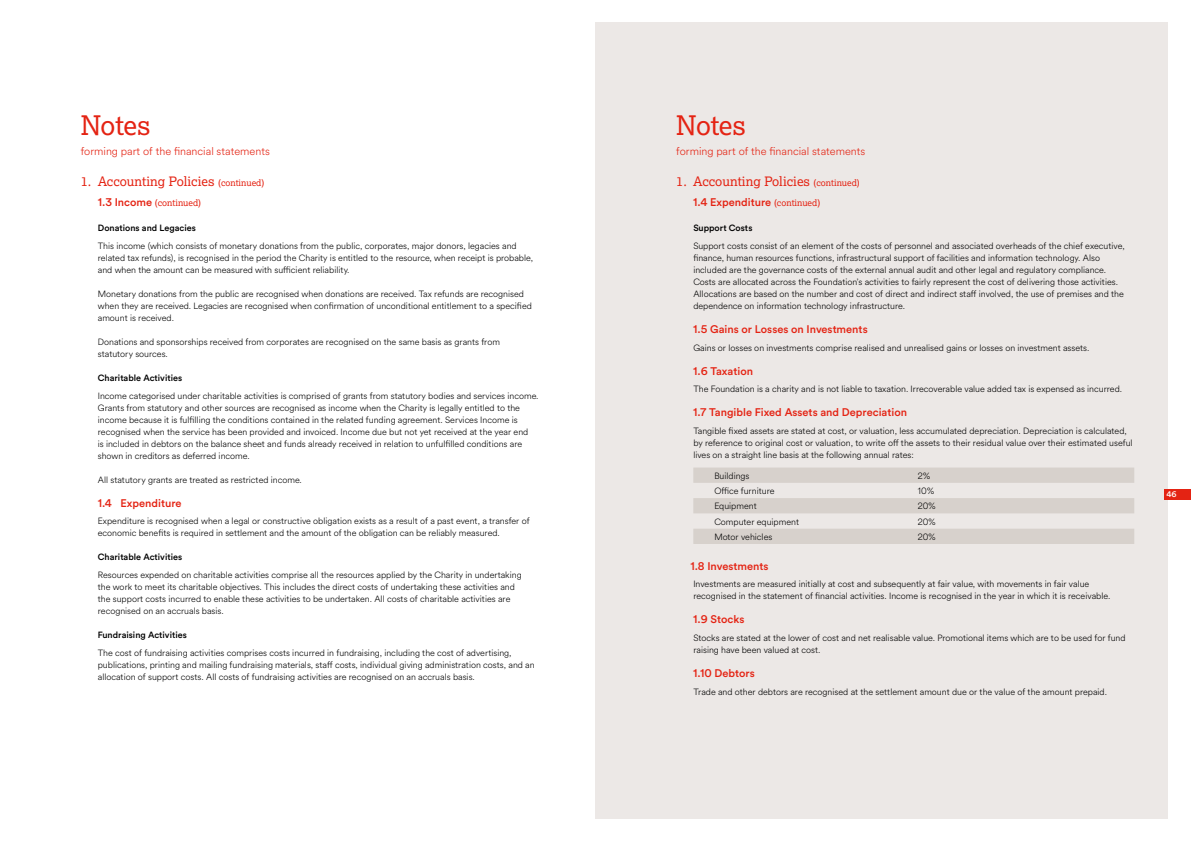
<style>
.page{position:relative;width:1191px;height:842px;background:#fff}
.page>*{position:absolute;margin:0;border:0;box-sizing:border-box;transform-origin:0 0}
.t1{font:27px "Lexia";letter-spacing:-.01em;color:#e42313}
.t2{font:13px "Lexia";color:#e42313}
.t3{font:500 11px "Circular Air Pro";color:#e42313}
.t4{font:300 11px "Circular Air Pro";color:#e42313}
.t5{font:300 9px/12px "Circular Air Pro";color:#000}
.t6{font:500 9px "Circular Air Pro";color:#000}
.t7{font:9px "Lexia";color:#e42313}
.t8{font:500 8px "Circular Air Pro";color:#fff}
.s1{font-size:9px}
.s2{font-family:"Circular Air Pro";font-weight:500;font-size:11px}
.s3{font-family:"Lexia";font-weight:400;font-size:9px}
</style>
<div class="page">
<div style="left:595px;top:23px;width:573px;height:796px;background:#ece8e6"></div>
<svg style="left:693px;top:467px;width:441px;height:77px"></svg>
<div style="left:1164px;top:490px;width:27px;height:10px;background:#e42313"></div>
<h1 class="t1" style="left:81px;top:108px;width:71px">Notes</h1>
<p class="t4" style="left:81px;top:143px;width:191px">forming part of the financial statements</p>
<h2 class="t2" style="left:81px;top:173px;width:185px">1. Accounting Policies <span class="s1">(continued)</span></h2>
<p class="t7" style="left:98px;top:197px;width:105px"><span class="s2">1.3 Income</span> (continued)</p>
<p class="t6" style="left:98px;top:222px;width:99px">Donations and Legacies</p>
<p class="t5" style="left:98px;top:239px;width:437px">This income (which consists of monetary donations from the public, corporates, major donors, legacies and related tax refunds), is recognised in the period the Charity is entitled to the resource, when receipt is probable, and when the amount can be measured with sufficient reliability.</p>
<p class="t5" style="left:98px;top:287px;width:435px">Monetary donations from the public are recognised when donations are received. Tax refunds are recognised when they are received. Legacies are recognised when confirmation of unconditional entitlement to a specified amount is received.</p>
<p class="t5" style="left:98px;top:335px;width:403px">Donations and sponsorships received from corporates are recognised on the same basis as grants from statutory sources.</p>
<p class="t6" style="left:98px;top:372px;width:86px">Charitable Activities</p>
<p class="t5" style="left:98px;top:389px;width:442px">Income categorised under charitable activities is comprised of grants from statutory bodies and services income.<br>Grants from statutory and other sources are recognised as income when the Charity is legally entitled to the income because it is fulfilling the conditions contained in the related funding agreement. Services Income is recognised when the service has been provided and invoiced. Income due but not yet received at the year end<br>is included in debtors on the balance sheet and funds already received in relation to unfulfilled conditions are shown in creditors as deferred income.</p>
<p class="t5" style="left:98px;top:473px;width:206px">All statutory grants are treated as restricted income.</p>
<p class="t3" style="left:98px;top:495px;width:85px">1.4 Expenditure</p>
<p class="t5" style="left:98px;top:515px;width:433px">Expenditure is recognised when a legal or constructive obligation exists as a result of a past event, a transfer of economic benefits is required in settlement and the amount of the obligation can be reliably measured.</p>
<p class="t6" style="left:98px;top:551px;width:86px">Charitable Activities</p>
<p class="t5" style="left:98px;top:568px;width:425px">Resources expended on charitable activities comprise all the resources applied by the Charity in undertaking the work to meet its charitable objectives. This includes the direct costs of undertaking these activities and the support costs incurred to enable these activities to be undertaken. All costs of charitable activities are recognised on an accruals basis.</p>
<p class="t6" style="left:98px;top:629px;width:90px">Fundraising Activities</p>
<p class="t5" style="left:98px;top:646px;width:438px">The cost of fundraising activities comprises costs incurred in fundraising, including the cost of advertising, publications, printing and mailing fundraising materials, staff costs, individual giving administration costs, and an allocation of support costs. All costs of fundraising activities are recognised on an accruals basis.</p>
<h1 class="t1" style="left:676px;top:108px;width:71px">Notes</h1>
<p class="t4" style="left:676px;top:143px;width:191px">forming part of the financial statements</p>
<h2 class="t2" style="left:676px;top:173px;width:185px">1. Accounting Policies <span class="s1">(continued)</span></h2>
<p class="t3" style="left:693px;top:195px;width:128px">1.4 Expenditure <span class="s3">(continued)</span></p>
<p class="t6" style="left:693px;top:222px;width:61px">Support Costs</p>
<p class="t5" style="left:693px;top:239px;width:433px">Support costs consist of an element of the costs of personnel and associated overheads of the chief executive, finance, human resources functions, infrastructural support of facilities and information technology. Also included are the governance costs of the external annual audit and other legal and regulatory compliance.<br>Costs are allocated across the Foundation’s activities to fairly represent the cost of delivering those activities.<br>Allocations are based on the number and cost of direct and indirect staff involved, the use of premises and the dependence on information technology infrastructure.</p>
<p class="t3" style="left:693px;top:321px;width:176px">1.5 Gains or Losses on Investments</p>
<p class="t5" style="left:693px;top:341px;width:397px">Gains or losses on investments comprise realised and unrealised gains or losses on investment assets.</p>
<p class="t3" style="left:693px;top:363px;width:61px">1.6 Taxation</p>
<p class="t5" style="left:693px;top:383px;width:430px">The Foundation is a charity and is not liable to taxation. Irrecoverable value added tax is expensed as incurred.</p>
<p class="t3" style="left:693px;top:405px;width:215px">1.7 Tangible Fixed Assets and Depreciation</p>
<p class="t5" style="left:693px;top:424px;width:441px">Tangible fixed assets are stated at cost, or valuation, less accumulated depreciation. Depreciation is calculated, by reference to original cost or valuation, to write off the assets to their residual value over their estimated useful lives on a straight line basis at the following annual rates:</p>
<p class="t5" style="left:714px;top:469px;width:37px">Buildings</p>
<p class="t5" style="left:917px;top:469px;width:14px">2%</p>
<p class="t5" style="left:714px;top:485px;width:62px">Office furniture</p>
<p class="t5" style="left:917px;top:485px;width:18px">10%</p>
<p class="t5" style="left:714px;top:500px;width:44px">Equipment</p>
<p class="t5" style="left:917px;top:500px;width:20px">20%</p>
<p class="t5" style="left:714px;top:515px;width:86px">Computer equipment</p>
<p class="t5" style="left:917px;top:515px;width:20px">20%</p>
<p class="t5" style="left:714px;top:530px;width:60px">Motor vehicles</p>
<p class="t5" style="left:917px;top:530px;width:20px">20%</p>
<p class="t3" style="left:690px;top:558px;width:80px">1.8 Investments</p>
<p class="t5" style="left:693px;top:578px;width:418px">Investments are measured initially at cost and subsequently at fair value, with movements in fair value recognised in the statement of financial activities. Income is recognised in the year in which it is receivable.</p>
<p class="t3" style="left:693px;top:612px;width:53px">1.9 Stocks</p>
<p class="t5" style="left:693px;top:631px;width:434px">Stocks are stated at the lower of cost and net realisable value. Promotional items which are to be used for fund raising have been valued at cost.</p>
<p class="t3" style="left:693px;top:666px;width:63px">1.10 Debtors</p>
<p class="t5" style="left:693px;top:685px;width:415px">Trade and other debtors are recognised at the settlement amount due or the value of the amount prepaid.</p>
<p class="t8" style="left:1166px;top:489px;width:12px">46</p>
</div>
